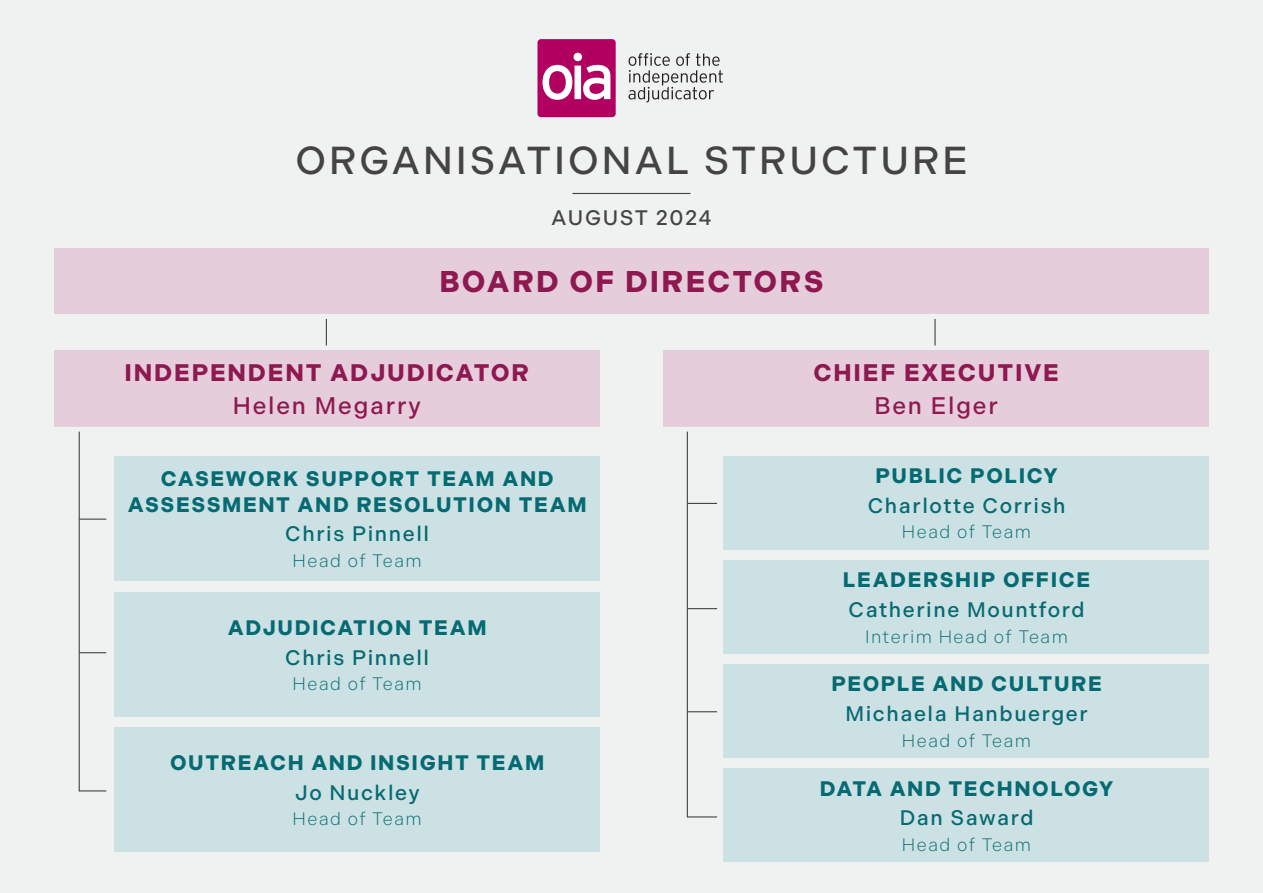
<style>
.page{position:relative;width:1263px;height:893px;background:#f0f2f2}
.page>*{position:absolute;margin:0;border:0;box-sizing:border-box;transform-origin:0 0}
.t1{font:500 39px "Indivisible";letter-spacing:.075em;color:#444}
.L1{font:700 30px "Indivisible";letter-spacing:.075em;color:#8e1950}
.L2_job{font:700 24px "Indivisible";letter-spacing:.075em;color:#8e1950}
.L2_Per{font:500 24px "Indivisible";letter-spacing:.075em;color:#8e1950}
.L3_Job{font:700 21px/25.2px "Indivisible";letter-spacing:.075em;color:#056a72;text-align:center}
.L3_Per{font:500 21px "Indivisible";letter-spacing:.075em;color:#056a72}
.Date{font:500 21px "Indivisible";letter-spacing:.075em;color:#444}
.L3_head{font:300 18px "Indivisible";letter-spacing:.075em;color:#056a72}
</style>
<div class="page">
<svg style="left:628px;top:53px;width:95px;height:50px"></svg>
<div style="left:537px;top:39px;width:79px;height:78px;background:#b10060;border-radius:4px"></div>
<svg style="left:542px;top:53px;width:68px;height:47px"></svg>
<hr style="left:572px;top:193px;width:118px;height:1px;background:#444">
<div style="left:54px;top:248px;width:1155px;height:66px;background:#e6cddc"></div>
<div style="left:54px;top:350px;width:546px;height:76px;background:#e6cddc"></div>
<div style="left:114px;top:456px;width:486px;height:124px;background:#cce1e3"></div>
<div style="left:723px;top:456px;width:486px;height:94px;background:#cce1e3"></div>
<div style="left:723px;top:560px;width:486px;height:94px;background:#cce1e3"></div>
<div style="left:723px;top:664px;width:486px;height:94px;background:#cce1e3"></div>
<div style="left:723px;top:769px;width:486px;height:93px;background:#cce1e3"></div>
<div style="left:114px;top:592px;width:486px;height:124px;background:#cce1e3"></div>
<div style="left:114px;top:727px;width:486px;height:124px;background:#cce1e3"></div>
<div style="left:663px;top:350px;width:546px;height:76px;background:#e6cddc"></div>
<svg style="left:326px;top:319px;width:1px;height:26px"></svg>
<svg style="left:934px;top:319px;width:1px;height:26px"></svg>
<svg style="left:686px;top:431px;width:32px;height:387px"></svg>
<hr style="left:687px;top:711px;width:30px;height:1px;background:#444">
<svg style="left:78px;top:431px;width:29px;height:361px"></svg>
<hr style="left:687px;top:608px;width:30px;height:1px;background:#444">
<hr style="left:687px;top:503px;width:30px;height:1px;background:#444">
<p class="t1" style="left:295px;top:138px;width:673px">ORGANISATIONAL STRUCTURE</p>
<p class="Date" style="left:551px;top:205px;width:162px">AUGUST 2024</p>
<p class="L1" style="left:439px;top:264px;width:385px">BOARD OF DIRECTORS</p>
<p class="L2_job" style="left:125px;top:358px;width:406px">INDEPENDENT ADJUDICATOR</p>
<p class="L2_Per" style="left:233px;top:391px;width:189px">Helen Megarry</p>
<p class="L3_Job" style="left:128px;top:467px;width:460px">CASEWORK SUPPORT TEAM AND<br>ASSESSMENT AND RESOLUTION TEAM</p>
<p class="L3_Per" style="left:285px;top:522px;width:145px">Chris Pinnell</p>
<p class="L3_head" style="left:293px;top:550px;width:131px">Head of Team</p>
<p class="L3_Job" style="left:228px;top:615px;width:260px">ADJUDICATION TEAM</p>
<p class="L3_Per" style="left:285px;top:645px;width:145px">Chris Pinnell</p>
<p class="L3_head" style="left:293px;top:674px;width:131px">Head of Team</p>
<p class="L3_Job" style="left:170px;top:750px;width:376px">OUTREACH AND INSIGHT TEAM</p>
<p class="L3_Per" style="left:295px;top:780px;width:126px">Jo Nuckley</p>
<p class="L3_head" style="left:293px;top:809px;width:131px">Head of Team</p>
<p class="L2_job" style="left:813px;top:358px;width:247px">CHIEF EXECUTIVE</p>
<p class="L2_Per" style="left:874px;top:391px;width:125px">Ben Elger</p>
<p class="L3_Job" style="left:875px;top:463px;width:184px">PUBLIC POLICY</p>
<p class="L3_Per" style="left:868px;top:493px;width:199px">Charlotte Corrish</p>
<p class="L3_head" style="left:902px;top:522px;width:131px">Head of Team</p>
<p class="L3_Job" style="left:843px;top:567px;width:249px">LEADERSHIP OFFICE</p>
<p class="L3_Per" style="left:848px;top:597px;width:238px">Catherine Mountford</p>
<p class="L3_head" style="left:865px;top:626px;width:204px">Interim Head of Team</p>
<p class="L3_Job" style="left:831px;top:672px;width:272px">PEOPLE AND CULTURE</p>
<p class="L3_Per" style="left:845px;top:701px;width:244px">Michaela Hanbuerger</p>
<p class="L3_head" style="left:902px;top:730px;width:131px">Head of Team</p>
<p class="L3_Job" style="left:820px;top:776px;width:295px">DATA AND TECHNOLOGY</p>
<p class="L3_Per" style="left:900px;top:806px;width:135px">Dan Saward</p>
<p class="L3_head" style="left:902px;top:834px;width:131px">Head of Team</p>
</div>
